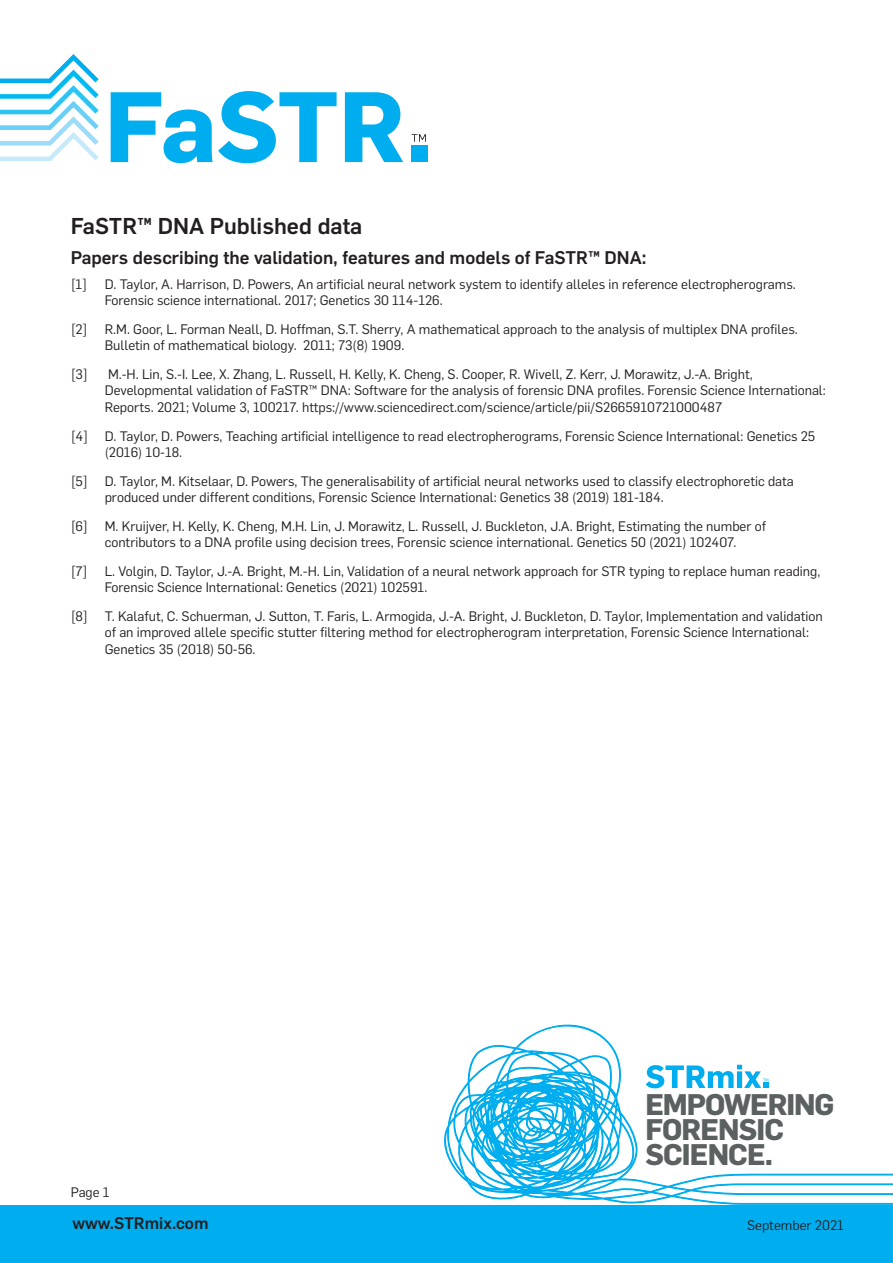
<style>
.page{position:relative;width:893px;height:1263px;background:#fff}
.page>*{position:absolute;margin:0;border:0;box-sizing:border-box;transform-origin:0 0}
.t1{font:700 29.25px/25px "Flama";letter-spacing:-.03em;color:#5b6061}
.t2{font:500 22.5px "Flama";color:#231f20}
.t3{font:500 18px "Flama";color:#231f20}
.t4{font:500 16.5px "Flama";color:#231f20}
.t5{font:13.5px/16.2px "Flama";color:#231f20}
</style>
<div class="page">
<div style="left:0;top:1205px;width:893px;height:58px;background:#00aeef"></div>
<svg style="left:111px;top:91px;width:226px;height:72px"></svg>
<svg style="left:345px;top:92px;width:58px;height:70px"></svg>
<div style="left:411px;top:145px;width:16px;height:17px;background:#00aeef"></div>
<svg style="left:0;top:54px;width:99px;height:107px"></svg>
<svg style="left:412px;top:134px;width:14px;height:8px"></svg>
<svg style="left:444px;top:1024px;width:449px;height:181px"></svg>
<svg style="left:646px;top:1065px;width:122px;height:23px"></svg>
<h2 class="t2" style="left:71px;top:210px;width:293px">FaSTR™ DNA Published data</h2>
<h3 class="t3" style="left:71px;top:245px;width:577px">Papers describing the validation, features and models of FaSTR™ DNA:</h3>
<p class="t5" style="left:71px;top:275px;width:18px">[1]</p>
<p class="t5" style="left:105px;top:275px;width:693px">D. Taylor, A. Harrison, D. Powers, An artificial neural network system to identify alleles in reference electropherograms.<br>Forensic science international. 2017; Genetics 30 114-126.</p>
<p class="t5" style="left:71px;top:320px;width:19px">[2]</p>
<p class="t5" style="left:105px;top:320px;width:695px">R.M. Goor, L. Forman Neall, D. Hoffman, S.T. Sherry, A mathematical approach to the analysis of multiplex DNA profiles.<br>Bulletin of mathematical biology. 2011; 73(8) 1909.</p>
<p class="t5" style="left:71px;top:365px;width:19px">[3]</p>
<p class="t5" style="left:105px;top:365px;width:723px">M.-H. Lin, S.-I. Lee, X. Zhang, L. Russell, H. Kelly, K. Cheng, S. Cooper, R. Wivell, Z. Kerr, J. Morawitz, J.-A. Bright,<br>Developmental validation of FaSTR™ DNA: Software for the analysis of forensic DNA profiles. Forensic Science International:<br>Reports. 2021; Volume 3, 100217. https://www.sciencedirect.com/science/article/pii/S2665910721000487</p>
<p class="t5" style="left:105px;top:427px;width:712px;text-indent:-34px">[4] D. Taylor, D. Powers, Teaching artificial intelligence to read electropherograms, Forensic Science International: Genetics 25 (2016) 10-18.</p>
<p class="t5" style="left:105px;top:472px;width:691px;text-indent:-34px">[5] D. Taylor, M. Kitselaar, D. Powers, The generalisability of artificial neural networks used to classify electrophoretic data produced under different conditions, Forensic Science International: Genetics 38 (2019) 181-184.</p>
<p class="t5" style="left:71px;top:517px;width:697px;text-align:center">[6] M. Kruijver, H. Kelly, K. Cheng, M.H. Lin, J. Morawitz, L. Russell, J. Buckleton, J.A. Bright, Estimating the number of contributors to a DNA profile using decision trees, Forensic science international. Genetics 50 (2021) 102407.</p>
<p class="t5" style="left:71px;top:562px;width:18px">[7]</p>
<p class="t5" style="left:105px;top:562px;width:717px">L. Volgin, D. Taylor, J.-A. Bright, M.-H. Lin, Validation of a neural network approach for STR typing to replace human reading,<br>Forensic Science International: Genetics (2021) 102591.</p>
<p class="t5" style="left:105px;top:607px;width:719px;text-indent:-34px">[8] T. Kalafut, C. Schuerman, J. Sutton, T. Faris, L. Armogida, J.-A. Bright, J. Buckleton, D. Taylor, Implementation and validation of an improved allele specific stutter filtering method for electropherogram interpretation, Forensic Science International:<br>Genetics 35 (2018) 50-56.</p>
<p class="t5" style="left:71px;top:1183px;width:40px">Page 1</p>
<p class="t4" style="left:72px;top:1211px;width:138px">www.STRmix.com</p>
<h1 class="t1" style="left:645px;top:1091px;width:190px">EMPOWERING<br>FORENSIC<br>SCIENCE.</h1>
<p class="t5" style="left:747px;top:1216px;width:98px">September 2021</p>
</div>
